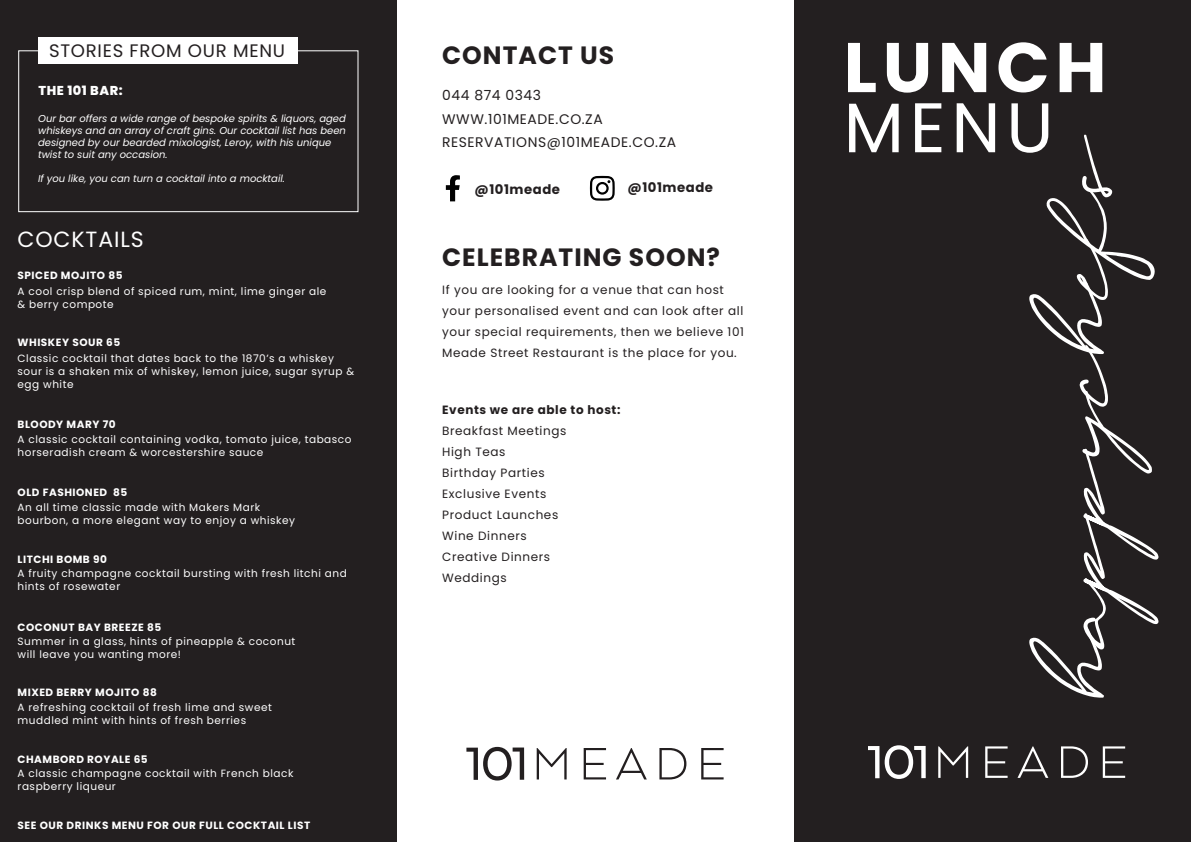
<style>
.page{position:relative;width:1191px;height:842px;background:#fff}
.page>*{position:absolute;margin:0;border:0;box-sizing:border-box;transform-origin:0 0}
.t1{font:144.2px "oliverquin";color:#fff}
.t2{font:700 70.1px "Poppins";letter-spacing:.08em;color:#fff}
.t3{font:70.1px "Poppins";color:#fff}
.t4{font:700 25px "Poppins";letter-spacing:.04em;color:#231f20}
.t5{font:22px "Poppins";letter-spacing:.04em;color:#fff}
.t6{font:18.1px "Poppins";letter-spacing:.04em;color:#231f20}
.t7{font:13.9px/23.4px "Poppins";letter-spacing:.04em;color:#231f20}
.t8{font:700 13.2px "Poppins";letter-spacing:.04em;color:#231f20}
.t9{font:800 12.9px "Poppins";letter-spacing:.04em;color:#fff}
.t10{font:12px/21px "Poppins";letter-spacing:.05em;color:#231f20}
.t11{font:700 12px "Poppins";letter-spacing:.05em;color:#231f20}
.t12{font:10.5px/13px "Poppins";letter-spacing:.05em;color:#fff}
.t13{font:700 10.5px "Poppins";letter-spacing:.05em;color:#fff}
.t14{font:italic 10px/12px "Poppins";color:#fff}
</style>
<div class="page">
<div style="left:0;top:0;width:397px;height:842px;background:#231f20"></div>
<div style="left:794px;top:0;width:397px;height:842px;background:#231f20"></div>
<svg style="left:868px;top:745px;width:57px;height:34px"></svg>
<svg style="left:938px;top:746px;width:30px;height:32px"></svg>
<svg style="left:985px;top:746px;width:22px;height:32px"></svg>
<svg style="left:1017px;top:746px;width:31px;height:32px"></svg>
<svg style="left:1061px;top:746px;width:27px;height:32px"></svg>
<svg style="left:1102px;top:746px;width:23px;height:32px"></svg>
<svg style="left:466px;top:747px;width:58px;height:33px"></svg>
<svg style="left:537px;top:748px;width:29px;height:31px"></svg>
<svg style="left:583px;top:748px;width:23px;height:31px"></svg>
<svg style="left:616px;top:748px;width:31px;height:31px"></svg>
<svg style="left:659px;top:748px;width:27px;height:31px"></svg>
<svg style="left:701px;top:748px;width:22px;height:31px"></svg>
<svg style="left:446px;top:175px;width:14px;height:26px"></svg>
<svg style="left:590px;top:176px;width:25px;height:25px"></svg>
<div style="left:18px;top:50px;width:340px;height:162px;border:1px solid #fff"></div>
<div style="left:38px;top:38px;width:260px;height:26px;background:#fff"></div>
<h3 class="t6" style="left:49px;top:40px;width:237px">STORIES FROM OUR MENU</h3>
<p class="t9" style="left:38px;top:83px;width:86px">THE 101 BAR:</p>
<p class="t14" style="left:38px;top:113px;width:309px">Our bar offers a wide range of bespoke spirits &amp; liquors, aged whiskeys and an array of craft gins. Our cocktail list has been designed by our bearded mixologist, Leroy, with his unique twist to suit any occasion.</p>
<p class="t14" style="left:38px;top:173px;width:248px">If you like, you can turn a cocktail into a mocktail.</p>
<h3 class="t5" style="left:18px;top:226px;width:128px">COCKTAILS</h3>
<p class="t13" style="left:18px;top:269px;width:106px">SPICED MOJITO 85</p>
<p class="t12" style="left:18px;top:284px;width:310px">A cool crisp blend of spiced rum, mint, lime ginger ale &amp; berry compote</p>
<p class="t13" style="left:18px;top:337px;width:104px">WHISKEY SOUR 65</p>
<p class="t12" style="left:18px;top:352px;width:338px">Classic cocktail that dates back to the 1870’s a whiskey sour is a shaken mix of whiskey, lemon juice, sugar syrup &amp; egg white</p>
<p class="t13" style="left:18px;top:418px;width:100px">BLOODY MARY 70</p>
<p class="t12" style="left:18px;top:433px;width:335px">A classic cocktail containing vodka, tomato juice, tabasco horseradish cream &amp; worcestershire sauce</p>
<p class="t13" style="left:18px;top:486px;width:111px">OLD FASHIONED 85</p>
<p class="t12" style="left:18px;top:501px;width:279px">An all time classic made with Makers Mark bourbon, a more elegant way to enjoy a whiskey</p>
<p class="t13" style="left:18px;top:553px;width:91px">LITCHI BOMB 90</p>
<p class="t12" style="left:18px;top:567px;width:331px">A fruity champagne cocktail bursting with fresh litchi and hints of rosewater</p>
<p class="t13" style="left:18px;top:621px;width:145px">COCONUT BAY BREEZE 85</p>
<p class="t12" style="left:18px;top:635px;width:279px">Summer in a glass, hints of pineapple &amp; coconut will leave you wanting more!</p>
<p class="t13" style="left:18px;top:686px;width:141px">MIXED BERRY MOJITO 88</p>
<p class="t12" style="left:18px;top:701px;width:256px">A refreshing cocktail of fresh lime and sweet muddled mint with hints of fresh berries</p>
<p class="t13" style="left:18px;top:753px;width:132px">CHAMBORD ROYALE 65</p>
<p class="t12" style="left:18px;top:767px;width:277px">A classic champagne cocktail with French black raspberry liqueur</p>
<p class="t13" style="left:18px;top:819px;width:294px">SEE OUR DRINKS MENU FOR OUR FULL COCKTAIL LIST</p>
<h3 class="t4" style="left:442px;top:41px;width:173px">CONTACT US</h3>
<h3 class="t7" style="left:442px;top:84px;width:100px">044 874 0343</h3>
<h3 class="t7" style="left:442px;top:107px;width:235px">WWW.101MEADE.CO.ZA<br>RESERVATIONS@101MEADE.CO.ZA</h3>
<p class="t8" style="left:474px;top:182px;width:87px">@101meade</p>
<p class="t8" style="left:627px;top:180px;width:87px">@101meade</p>
<h3 class="t4" style="left:442px;top:243px;width:279px">CELEBRATING SOON?</h3>
<p class="t10" style="left:442px;top:279px;width:303px">If you are looking for a venue that can host your personalised event and can look after all your special requirements, then we believe 101<br>Meade Street Restaurant is the place for you.</p>
<p class="t11" style="left:442px;top:403px;width:180px">Events we are able to host:</p>
<p class="t10" style="left:442px;top:420px;width:126px">Breakfast Meetings<br>High Teas<br>Birthday Parties<br>Exclusive Events<br>Product Launches<br>Wine Dinners<br>Creative Dinners<br>Weddings</p>
<h2 class="t2" style="left:843px;top:27px;width:264px">LUNCH</h2>
<h2 class="t3" style="left:843px;top:87px;width:211px">MENU</h2>
<h1 class="t1" style="left:1023px;top:695px;width:569px;rotate:-90deg">happychefs</h1>
</div>
